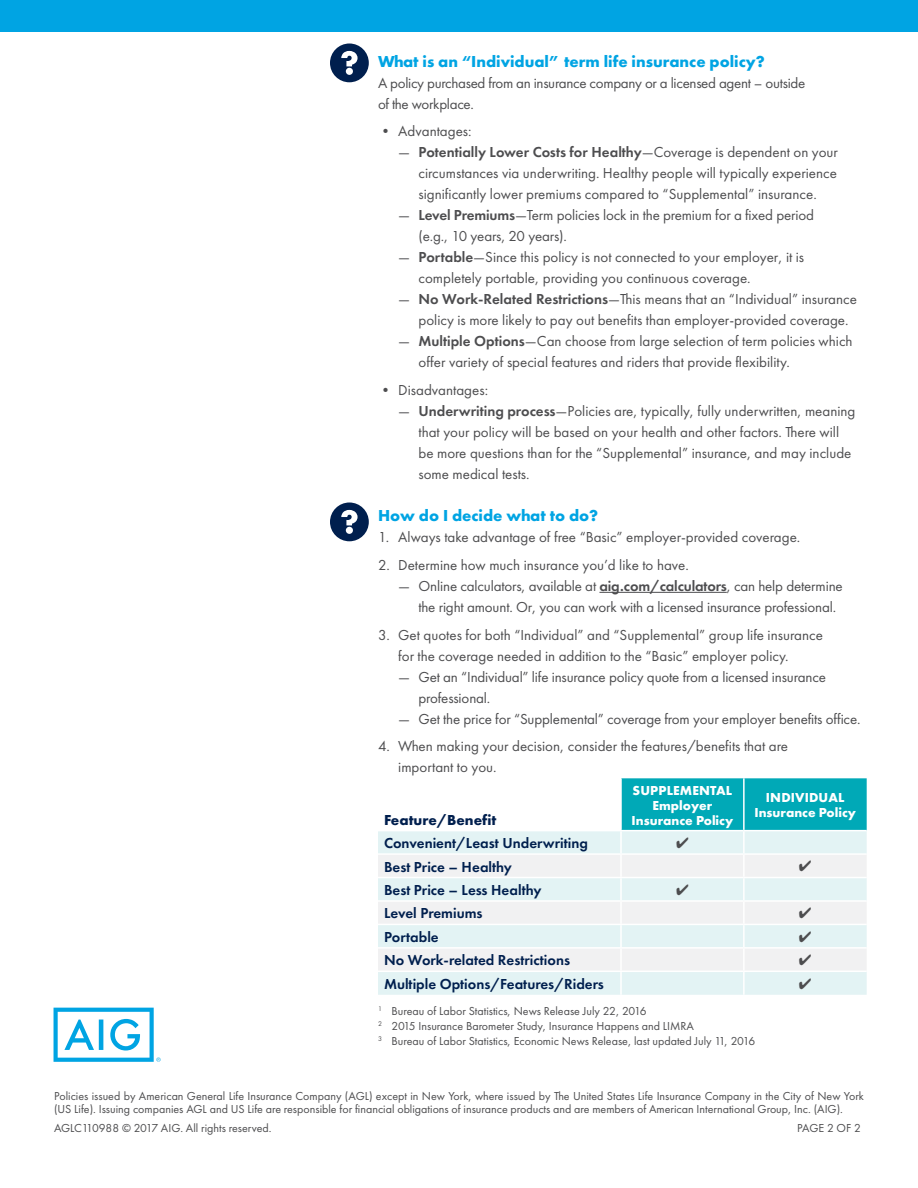
<style>
.page{position:relative;width:918px;height:1188px;background:#fff}
.page>*{position:absolute;margin:0;border:0;box-sizing:border-box;transform-origin:0 0}
.t1{font:700 16.5px "Futura PT";color:#00a4e3}
.t2{font:15px/21px "Futura PT";color:#4d4d4f}
.t3{font:600 15px "Futura PT";color:#001f4e}
.t4{font:15px/21px "Futura PT";letter-spacing:-.02em;color:#4d4d4f}
.t5{font:700 15px "Futura PT";color:#001f4e}
.t6{font:700 13.5px/15px "Futura PT";color:#fff;text-align:center}
.t7{font:12px/15px "Futura PT";color:#4d4d4f}
.s1{font-weight:600}
</style>
<div class="page">
<hr style="left:599px;top:592px;width:128px;height:1px;background:#4d4d4f">
<div style="left:622px;top:778px;width:245px;height:52px;background:#00a9b7"></div>
<div style="left:378px;top:831px;width:489px;height:164px;background:#e3f3f4"></div>
<svg style="left:378px;top:855px;width:489px;height:116px;fill:#f1f1f2"></svg>
<hr style="left:743px;top:778px;width:2px;height:52px;background:#fff">
<hr style="left:620px;top:831px;width:2px;height:22px;background:#fff">
<hr style="left:743px;top:831px;width:2px;height:22px;background:#fff">
<hr style="left:378px;top:853px;width:243px;height:2px;background:#fff">
<hr style="left:621px;top:853px;width:123px;height:2px;background:#fff">
<hr style="left:620px;top:855px;width:2px;height:22px;background:#fff">
<hr style="left:744px;top:853px;width:123px;height:2px;background:#fff">
<hr style="left:743px;top:855px;width:2px;height:22px;background:#fff">
<hr style="left:378px;top:877px;width:243px;height:1px;background:#fff">
<hr style="left:621px;top:877px;width:123px;height:1px;background:#fff">
<hr style="left:620px;top:878px;width:2px;height:22px;background:#fff">
<hr style="left:744px;top:877px;width:123px;height:1px;background:#fff">
<hr style="left:743px;top:878px;width:2px;height:22px;background:#fff">
<hr style="left:378px;top:900px;width:243px;height:2px;background:#fff">
<hr style="left:621px;top:900px;width:123px;height:2px;background:#fff">
<hr style="left:620px;top:902px;width:2px;height:22px;background:#fff">
<hr style="left:744px;top:900px;width:123px;height:2px;background:#fff">
<hr style="left:743px;top:902px;width:2px;height:22px;background:#fff">
<hr style="left:378px;top:924px;width:243px;height:1px;background:#fff">
<hr style="left:621px;top:924px;width:123px;height:1px;background:#fff">
<hr style="left:620px;top:925px;width:2px;height:22px;background:#fff">
<hr style="left:744px;top:924px;width:123px;height:1px;background:#fff">
<hr style="left:743px;top:925px;width:2px;height:22px;background:#fff">
<hr style="left:378px;top:947px;width:243px;height:2px;background:#fff">
<hr style="left:621px;top:947px;width:123px;height:2px;background:#fff">
<hr style="left:620px;top:949px;width:2px;height:22px;background:#fff">
<hr style="left:744px;top:947px;width:123px;height:2px;background:#fff">
<hr style="left:743px;top:949px;width:2px;height:22px;background:#fff">
<hr style="left:378px;top:971px;width:243px;height:1px;background:#fff">
<hr style="left:621px;top:971px;width:123px;height:1px;background:#fff">
<hr style="left:620px;top:972px;width:2px;height:23px;background:#fff">
<hr style="left:744px;top:971px;width:123px;height:1px;background:#fff">
<hr style="left:743px;top:972px;width:2px;height:23px;background:#fff">
<div style="left:0;top:0;width:918px;height:32px;background:#00a4e3"></div>
<div style="left:330px;top:44px;width:39px;height:38px;background:#001f4e;border-radius:50%"></div>
<svg style="left:341px;top:51px;width:17px;height:24px"></svg>
<div style="left:330px;top:503px;width:39px;height:38px;background:#001f4e;border-radius:50%"></div>
<svg style="left:341px;top:510px;width:17px;height:24px"></svg>
<svg style="left:54px;top:1008px;width:107px;height:54px"></svg>
<svg style="left:677px;top:837px;width:11px;height:11px"></svg>
<svg style="left:799px;top:861px;width:12px;height:11px"></svg>
<svg style="left:677px;top:884px;width:11px;height:11px"></svg>
<svg style="left:799px;top:908px;width:12px;height:11px"></svg>
<svg style="left:799px;top:931px;width:12px;height:11px"></svg>
<svg style="left:799px;top:955px;width:12px;height:10px"></svg>
<svg style="left:799px;top:978px;width:12px;height:11px"></svg>
<p class="t1" style="left:378px;top:50px;width:388px">What is an “Individual” term life insurance policy?</p>
<p class="t4" style="left:378px;top:72px;width:429px">A policy purchased from an insurance company or a licensed agent – outside of the workplace.</p>
<p class="t2" style="left:378px;top:121px;width:95px">• Advantages:</p>
<p class="t2" style="left:418px;top:142px;width:421px;text-align:justify;text-indent:-20px">— <span class="s1">Potentially Lower Costs for Healthy</span>—Coverage is dependent on your circumstances via underwriting. Healthy people will typically experience significantly lower premiums compared to “Supplemental” insurance.</p>
<p class="t2" style="left:418px;top:205px;width:397px;text-indent:-20px">— <span class="s1">Level Premiums</span>—Term policies lock in the premium for a fixed period (e.g., 10 years, 20 years).</p>
<p class="t2" style="left:418px;top:247px;width:387px;text-indent:-20px">— <span class="s1">Portable</span>—Since this policy is not connected to your employer, it is completely portable, providing you continuous coverage.</p>
<p class="t2" style="left:418px;top:289px;width:440px;text-indent:-20px">— <span class="s1">No Work-Related Restrictions</span>—This means that an “Individual” insurance policy is more likely to pay out benefits than employer-provided coverage.</p>
<p class="t2" style="left:418px;top:331px;width:436px;text-indent:-20px">— <span class="s1">Multiple Options</span>—Can choose from large selection of term policies which offer variety of special features and riders that provide flexibility.</p>
<p class="t2" style="left:378px;top:380px;width:112px">• Disadvantages:</p>
<p class="t2" style="left:418px;top:401px;width:439px;text-indent:-20px">— <span class="s1">Underwriting process</span>—Policies are, typically, fully underwritten, meaning that your policy will be based on your health and other factors. There will be more questions than for the “Supplemental” insurance, and may include some medical tests.</p>
<p class="t1" style="left:378px;top:505px;width:222px">How do I decide what to do?</p>
<p class="t2" style="left:378px;top:527px;width:424px">1. Always take advantage of free “Basic” employer-provided coverage.</p>
<p class="t2" style="left:378px;top:554px;width:312px">2. Determine how much insurance you’d like to have.</p>
<p class="t2" style="left:418px;top:575px;width:426px;text-indent:-20px">— Online calculators, available at <span class="s1">aig.com/calculators</span>, can help determine the right amount. Or, you can work with a licensed insurance professional.</p>
<p class="t2" style="left:398px;top:624px;width:426px;text-indent:-20px">3. Get quotes for both “Individual” and “Supplemental” group life insurance for the coverage needed in addition to the “Basic” employer policy.</p>
<p class="t2" style="left:418px;top:666px;width:409px;text-indent:-20px">— Get an “Individual” life insurance policy quote from a licensed insurance professional.</p>
<p class="t2" style="left:398px;top:708px;width:464px">— Get the price for “Supplemental” coverage from your employer benefits office.</p>
<p class="t2" style="left:398px;top:736px;width:391px;text-indent:-20px">4. When making your decision, consider the features/benefits that are important to you.</p>
<p class="t5" style="left:384px;top:810px;width:114px">Feature/Benefit</p>
<p class="t6" style="left:632px;top:782px;width:103px">SUPPLEMENTAL<br>Employer<br>Insurance Policy</p>
<p class="t6" style="left:754px;top:790px;width:103px">INDIVIDUAL<br>Insurance Policy</p>
<p class="t3" style="left:384px;top:834px;width:205px">Convenient/Least Underwriting</p>
<p class="t3" style="left:384px;top:857px;width:129px">Best Price – Healthy</p>
<p class="t3" style="left:384px;top:881px;width:159px">Best Price – Less Healthy</p>
<p class="t3" style="left:384px;top:904px;width:100px">Level Premiums</p>
<p class="t3" style="left:384px;top:927px;width:56px">Portable</p>
<p class="t3" style="left:384px;top:951px;width:188px">No Work-related Restrictions</p>
<p class="t3" style="left:384px;top:974px;width:222px">Multiple Options/Features/Riders</p>
<p class="t7" style="left:378px;top:1003px;width:379px"><sup>1</sup> Bureau of Labor Statistics, News Release July 22, 2016<br><sup>2</sup> 2015 Insurance Barometer Study, Insurance Happens and LIMRA<br><sup>3</sup> Bureau of Labor Statistics, Economic News Release, last updated July 11, 2016</p>
<p class="t7" style="left:54px;top:1090px;width:811px;line-height:12.8px">Policies issued by American General Life Insurance Company (AGL) except in New York, where issued by The United States Life Insurance Company in the City of New York (US Life). Issuing companies AGL and US Life are responsible for financial obligations of insurance products and are members of American International Group, Inc. (AIG).</p>
<p class="t7" style="left:54px;top:1121px;width:219px">AGLC110988 © 2017 AIG. All rights reserved.</p>
<p class="t7" style="left:797px;top:1121px;width:65px">PAGE 2 OF 2</p>
</div>
